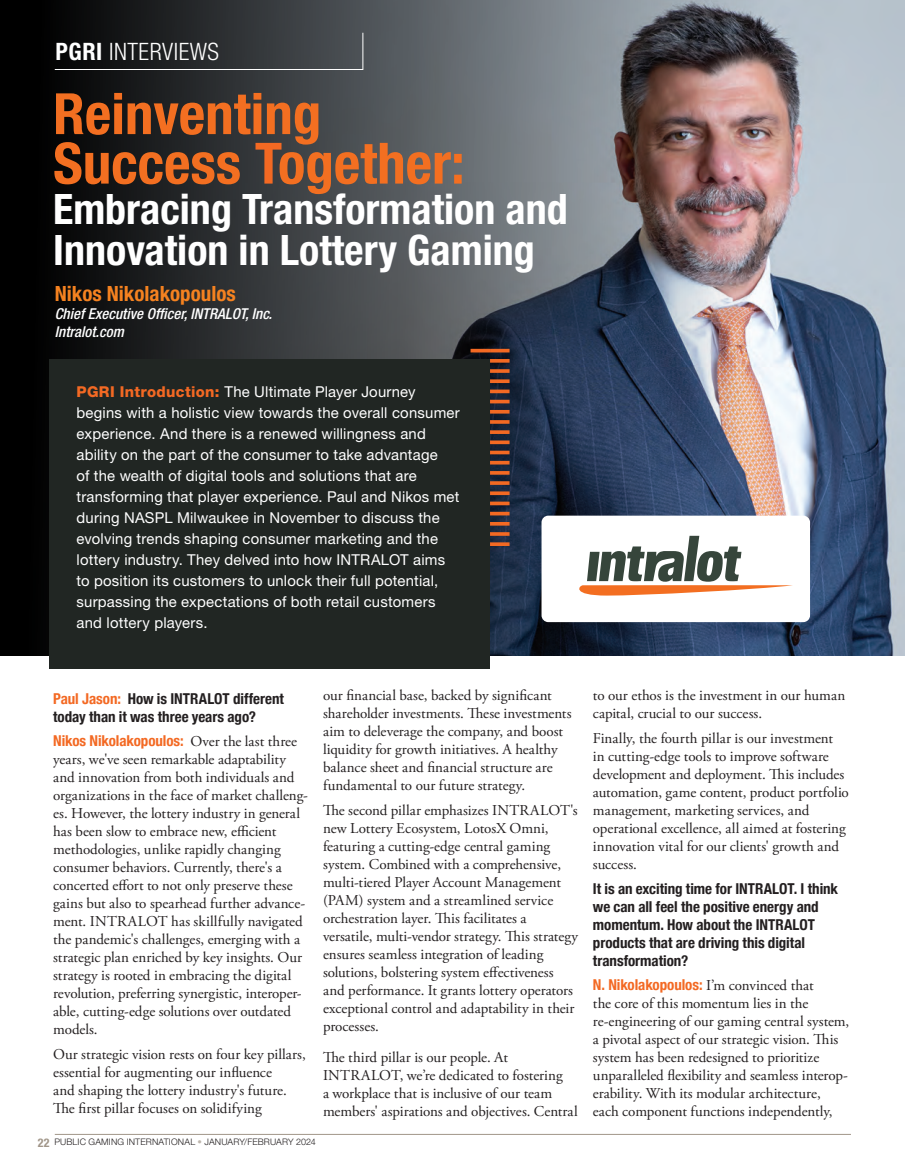
<style>
.page{position:relative;width:905px;height:1175px;background:#fff}
.page>*{position:absolute;margin:0;border:0;box-sizing:border-box;transform-origin:0 0}
.t1{font:700 condensed 57px/49.5px "Helvetica Neue LT Std";color:#f36f21}
.t2{font:700 condensed 42px/40.5px "Helvetica Neue LT Std";color:#fff}
.t3{font:300 condensed 24px "Helvetica Neue LT Std";letter-spacing:.02em;color:#fff}
.t4{font:700 condensed 21px "Helvetica Neue LT Std";color:#f58220}
.t5{font:15px/18px "Adobe Garamond Pro";color:#231f20}
.pulse{font:15px/21px "Helvetica Neue LT Std";letter-spacing:.015em;color:#fff}
.t6{font:700 condensed 15px/18px "Helvetica Neue";letter-spacing:-.005em;color:#231f20}
.t7{font:italic 500 condensed 15px "Helvetica Neue LT Std";color:#fff}
.t8{font:300 9px "Helvetica Neue LT Std";letter-spacing:.015em;color:#231f20}
.s1{font-weight:700}
.s2{color:#f36923}
.s3{font-weight:800;color:#f36923}
.s4{font-family:"Helvetica Neue";font-weight:700;font-stretch:condensed;color:#f36923}
.s5{font-weight:700;font-stretch:condensed;font-size:12px;color:#a19689}
.s6{color:#beb6ad}
</style>
<div class="page">
<hr style="left:55px;top:1134px;width:795px;height:1px;background:#a19689">
<img style="left:0;top:0;width:904px;height:655px">
<svg style="left:54px;top:32px;width:309px;height:38px;background:#2e3133"></svg>
<div style="left:541px;top:515px;width:269px;height:107px;background:#fff;border-radius:7px"></div>
<svg style="left:579px;top:536px;width:213px;height:59px"></svg>
<hr style="left:470px;top:349px;width:20px;height:3px;background:#f36923">
<hr style="left:490px;top:349px;width:19px;height:3px;background:#f36923">
<svg style="left:490px;top:359px;width:19px;height:4px"></svg>
<svg style="left:490px;top:369px;width:19px;height:4px"></svg>
<svg style="left:490px;top:379px;width:19px;height:4px"></svg>
<svg style="left:490px;top:389px;width:19px;height:4px"></svg>
<hr style="left:490px;top:400px;width:19px;height:3px;background:#f36923">
<hr style="left:490px;top:410px;width:19px;height:3px;background:#f36923">
<svg style="left:490px;top:420px;width:19px;height:4px"></svg>
<svg style="left:490px;top:430px;width:19px;height:4px"></svg>
<svg style="left:490px;top:440px;width:19px;height:4px"></svg>
<hr style="left:490px;top:451px;width:19px;height:3px;background:#f36923">
<hr style="left:490px;top:461px;width:19px;height:3px;background:#f36923">
<svg style="left:490px;top:471px;width:19px;height:4px"></svg>
<svg style="left:490px;top:481px;width:19px;height:4px"></svg>
<svg style="left:490px;top:491px;width:19px;height:4px"></svg>
<svg style="left:490px;top:501px;width:19px;height:4px"></svg>
<hr style="left:490px;top:512px;width:19px;height:3px;background:#f36923">
<hr style="left:490px;top:522px;width:19px;height:3px;background:#f36923">
<svg style="left:490px;top:532px;width:19px;height:4px"></svg>
<svg style="left:490px;top:542px;width:19px;height:4px"></svg>
<div style="left:49px;top:359px;width:441px;height:309px;background:#212623"></div>
<p class="t3" style="left:56px;top:37px;width:165px"><span class="s1">PGRI</span> INTERVIEWS</p>
<p class="t1" style="left:53px;top:88px;width:413px">Reinventing<br>Success <span class="s2">T</span>ogether:</p>
<p class="t2" style="left:53px;top:188px;width:516px">Embracing Transformation and<br>Innovation in Lottery Gaming</p>
<p class="t4" style="left:55px;top:280px;width:182px">Nikos Nikolakopoulos</p>
<p class="t7" style="left:55px;top:304px;width:219px">Chief Executive Officer, INTRALOT, Inc.</p>
<p class="t7" style="left:55px;top:322px;width:71px">Intralot.com</p>
<p class="pulse" style="left:76px;top:381px;width:385px"><span class="s3">PGRI Introduction:</span> The Ultimate Player Journey begins with a holistic view towards the overall consumer experience. And there is a renewed willingness and ability on the part of the consumer to take advantage<br>of the wealth of digital tools and solutions that are transforming that player experience. Paul and Nikos met during NASPL Milwaukee in November to discuss the evolving trends shaping consumer marketing and the lottery industry. They delved into how INTRALOT aims to position its customers to unlock their full potential, surpassing the expectations of both retail customers and lottery players.</p>
<p class="t6" style="left:53px;top:688px;width:232px"><span class="s2">Paul Jason:</span> How is INTRALOT different today than it was three years ago?</p>
<p class="t5" style="left:53px;top:733px;width:256px"><span class="s4">Nikos Nikolakopoulos:</span> Over the last three years, we've seen remarkable adaptability and innovation from both individuals and organizations in the face of market challeng&shy;es. However, the lottery industry in general has been slow to embrace new, efficient methodologies, unlike rapidly changing consumer behaviors. Currently, there's a concerted effort to not only preserve these gains but also to spearhead further advance&shy;ment. INTRALOT has skillfully navigated the pandemic's challenges, emerging with a strategic plan enriched by key insights. Our strategy is rooted in embracing the digital revolution, preferring synergistic, interoper&shy;able, cutting-edge solutions over outdated models.</p>
<p class="t5" style="left:53px;top:1046px;width:254px">Our strategic vision rests on four key pillars, essential for augmenting our influence<br>and shaping the lottery industry's future.<br>The first pillar focuses on solidifying</p>
<p class="t5" style="left:323px;top:686px;width:250px">our financial base, backed by significant shareholder investments. These investments aim to deleverage the company, and boost liquidity for growth initiatives. A healthy balance sheet and financial structure are fundamental to our future strategy.</p>
<p class="t5" style="left:323px;top:801px;width:256px">The second pillar emphasizes INTRALOT's new Lottery Ecosystem, LotosX Omni, featuring a cutting-edge central gaming system. Combined with a comprehensive, multi-tiered Player Account Management (PAM) system and a streamlined service orchestration layer. This facilitates a versatile, multi-vendor strategy. This strategy ensures seamless integration of leading solutions, bolstering system effectiveness and performance. It grants lottery operators exceptional control and adaptability in their processes.</p>
<p class="t5" style="left:323px;top:1049px;width:256px">The third pillar is our people. At INTRALOT, we’re dedicated to fostering<br>a workplace that is inclusive of our team members' aspirations and objectives. Central</p>
<p class="t8" style="left:38px;top:1135px;width:279px"><span class="s5">22</span> PUBLIC GAMING INTERNATIONAL <span class="s6">•</span> JANUARY/FEBRUARY 2024</p>
<p class="t5" style="left:593px;top:686px;width:254px">to our ethos is the investment in our human capital, crucial to our success.</p>
<p class="t5" style="left:593px;top:729px;width:257px">Finally, the fourth pillar is our investment<br>in cutting-edge tools to improve software development and deployment. This includes automation, game content, product portfolio management, marketing services, and operational excellence, all aimed at fostering innovation vital for our clients' growth and success.</p>
<p class="t6" style="left:593px;top:878px;width:246px">It is an exciting time for INTRALOT. I think we can all feel the positive energy and momentum. How about the INTRALOT products that are driving this digital transformation?</p>
<p class="t5" style="left:593px;top:977px;width:258px"><span class="s4">N. Nikolakopoulos:</span> I’m convinced that<br>the core of this momentum lies in the re-engineering of our gaming central system, a pivotal aspect of our strategic vision. This system has been redesigned to prioritize unparalleled flexibility and seamless interop&shy;erability. With its modular architecture, each component functions independently,</p>
</div>
